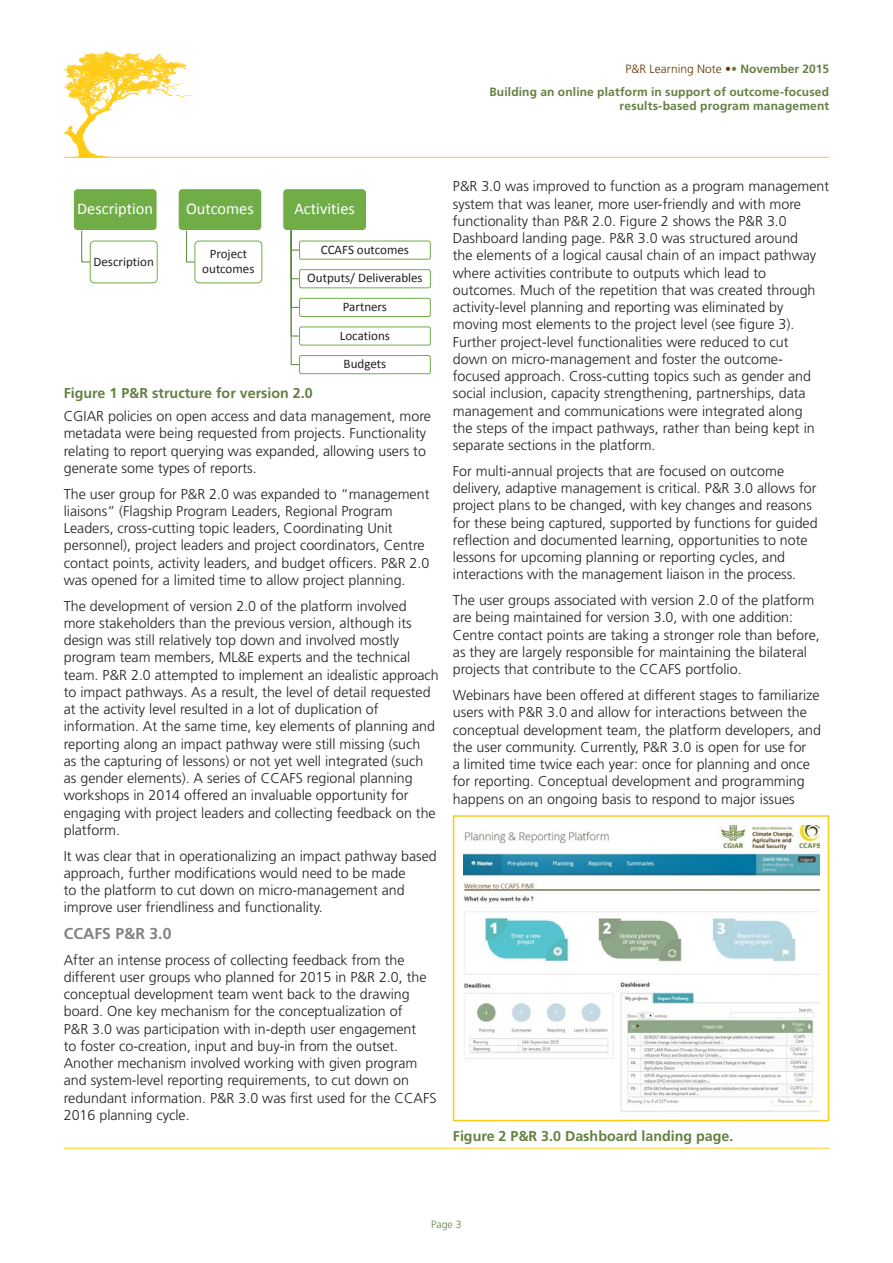
<style>
.page{position:relative;width:893px;height:1263px;background:#fff}
.page>*{position:absolute;margin:0;border:0;box-sizing:border-box;transform-origin:0 0}
.t1{font:16.35px "Calibri";color:#fff}
.Sub_heading{font:700 15.75px "Frutiger LT Std";color:#808285}
.parrafos{font:300 14.25px/17.2px "Frutiger LT Std";color:#231f20}
.Sub_heading-2{font:300 14.25px/17.2px "Frutiger LT Std";color:#231f20}
.Sub_heading-3{font:700 14.25px "Frutiger LT Std";color:#648042}
.t2{font:13.05px/28.7px "Calibri";color:#231f20;text-align:center}
.t3{font:700 12px/23px "Frutiger LT Std";letter-spacing:.015em;color:#648042;text-align:right}
.t4{font:300 10.5px "Frutiger LT Std";color:#648042}
.s1{font-weight:300;color:#653500}
.s2{font-weight:300}
</style>
<div class="page">
<hr style="left:64px;top:157px;width:765px;height:1px;background:#fecb17">
<hr style="left:64px;top:1148px;width:765px;height:1px;background:#fecb17">
<svg style="left:64px;top:51px;width:129px;height:106px"></svg>
<div style="left:73px;top:188px;width:84px;height:43px;background:#70ad47;border:1px solid #fff;border-radius:4px"></div>
<svg style="left:81px;top:230px;width:10px;height:32px"></svg>
<div style="left:90px;top:241px;width:67px;height:42px;border:1px solid #70ad47;border-radius:4px"></div>
<div style="left:178px;top:188px;width:84px;height:43px;background:#70ad47;border:1px solid #fff;border-radius:4px"></div>
<svg style="left:186px;top:230px;width:9px;height:32px"></svg>
<div style="left:195px;top:241px;width:67px;height:42px;border:1px solid #70ad47;border-radius:4px"></div>
<div style="left:283px;top:188px;width:84px;height:43px;background:#70ad47;border:1px solid #fff;border-radius:4px"></div>
<div style="left:299px;top:241px;width:131px;height:18px;border:1px solid #70ad47;border-radius:2px"></div>
<div style="left:299px;top:269px;width:132px;height:19px;border:1px solid #70ad47;border-radius:2px"></div>
<div style="left:299px;top:298px;width:131px;height:19px;border:1px solid #70ad47;border-radius:2px"></div>
<div style="left:299px;top:327px;width:131px;height:18px;border:1px solid #70ad47;border-radius:2px"></div>
<svg style="left:291px;top:230px;width:9px;height:135px"></svg>
<div style="left:299px;top:355px;width:131px;height:19px;border:1px solid #70ad47;border-radius:2px"></div>
<img style="left:463px;top:825px;width:356px;height:287px">
<div style="left:453px;top:815px;width:376px;height:306px;border:2px solid #fecb17"></div>
<p class="t3" style="left:489px;top:57px;width:341px"><span class="s1">P&amp;R Learning Note •</span><span class="s2">•</span> November 2015<br>Building an online platform in support of outcome-focused</p>
<p class="t3" style="left:620px;top:94px;width:211px">results-based program management</p>
<p class="t1" style="left:77px;top:197px;width:77px">Description</p>
<p class="t2" style="left:93px;top:247px;width:62px">Description</p>
<p class="t1" style="left:186px;top:197px;width:69px">Outcomes</p>
<p class="t2" style="left:202px;top:247px;width:54px;line-height:14.2px">Project outcomes</p>
<p class="t1" style="left:294px;top:197px;width:62px">Activities</p>
<p class="t2" style="left:307px;top:235px;width:117px">CCAFS outcomes<br>Outputs/ Deliverables<br>Partners<br>Locations<br>Budgets</p>
<p class="Sub_heading-3" style="left:64px;top:384px;width:250px">Figure 1 P&amp;R structure for version 2.0</p>
<p class="parrafos" style="left:64px;top:408px;width:369px">CGIAR policies on open access and data management, more metadata were being requested from projects. Functionality relating to report querying was expanded, allowing users to generate some types of reports.</p>
<p class="parrafos" style="left:64px;top:485px;width:367px">The user group for P&amp;R 2.0 was expanded to “management liaisons” (Flagship Program Leaders, Regional Program Leaders, cross-cutting topic leaders, Coordinating Unit personnel), project leaders and project coordinators, Centre contact points, activity leaders, and budget officers. P&amp;R 2.0 was opened for a limited time to allow project planning.</p>
<p class="parrafos" style="left:64px;top:597px;width:377px">The development of version 2.0 of the platform involved more stakeholders than the previous version, although its design was still relatively top down and involved mostly program team members, ML&amp;E experts and the technical team. P&amp;R 2.0 attempted to implement an idealistic approach to impact pathways. As a result, the level of detail requested at the activity level resulted in a lot of duplication of information. At the same time, key elements of planning and reporting along an impact pathway were still missing (such<br>as the capturing of lessons) or not yet well integrated (such as gender elements). A series of CCAFS regional planning workshops in 2014 offered an invaluable opportunity for engaging with project leaders and collecting feedback on the platform.</p>
<p class="parrafos" style="left:64px;top:847px;width:374px">It was clear that in operationalizing an impact pathway based approach, further modifications would need to be made<br>to the platform to cut down on micro-management and improve user friendliness and functionality.</p>
<p class="Sub_heading" style="left:64px;top:924px;width:109px">CCAFS P&amp;R 3.0</p>
<p class="parrafos" style="left:64px;top:951px;width:374px">After an intense process of collecting feedback from the different user groups who planned for 2015 in P&amp;R 2.0, the conceptual development team went back to the drawing board. One key mechanism for the conceptualization of<br>P&amp;R 3.0 was participation with in-depth user engagement<br>to foster co-creation, input and buy-in from the outset.<br>Another mechanism involved working with given program and system-level reporting requirements, to cut down on redundant information. P&amp;R 3.0 was first used for the CCAFS 2016 planning cycle.</p>
<p class="parrafos" style="left:453px;top:178px;width:378px">P&amp;R 3.0 was improved to function as a program management system that was leaner, more user-friendly and with more functionality than P&amp;R 2.0. Figure 2 shows the P&amp;R 3.0<br>Dashboard landing page. P&amp;R 3.0 was structured around<br>the elements of a logical causal chain of an impact pathway where activities contribute to outputs which lead to outcomes. Much of the repetition that was created through activity-level planning and reporting was eliminated by moving most elements to the project level (see figure 3).<br>Further project-level functionalities were reduced to cut<br>down on micro-management and foster the outcome&shy;focused approach. Cross-cutting topics such as gender and social inclusion, capacity strengthening, partnerships, data management and communications were integrated along<br>the steps of the impact pathways, rather than being kept in separate sections in the platform.</p>
<p class="parrafos" style="left:453px;top:463px;width:366px">For multi-annual projects that are focused on outcome delivery, adaptive management is critical. P&amp;R 3.0 allows for project plans to be changed, with key changes and reasons for these being captured, supported by functions for guided reflection and documented learning, opportunities to note lessons for upcoming planning or reporting cycles, and interactions with the management liaison in the process.</p>
<p class="Sub_heading-2" style="left:453px;top:592px;width:368px">The user groups associated with version 2.0 of the platform are being maintained for version 3.0, with one addition:<br>Centre contact points are taking a stronger role than before, as they are largely responsible for maintaining the bilateral projects that contribute to the CCAFS portfolio.</p>
<p class="Sub_heading-2" style="left:453px;top:687px;width:370px">Webinars have been offered at different stages to familiarize users with P&amp;R 3.0 and allow for interactions between the conceptual development team, the platform developers, and the user community. Currently, P&amp;R 3.0 is open for use for<br>a limited time twice each year: once for planning and once for reporting. Conceptual development and programming happens on an ongoing basis to respond to major issues</p>
<p class="Sub_heading-3" style="left:453px;top:1127px;width:282px">Figure 2 P&amp;R 3.0 Dashboard landing page.</p>
<p class="t4" style="left:431px;top:1219px;width:32px">Page 3</p>
</div>
